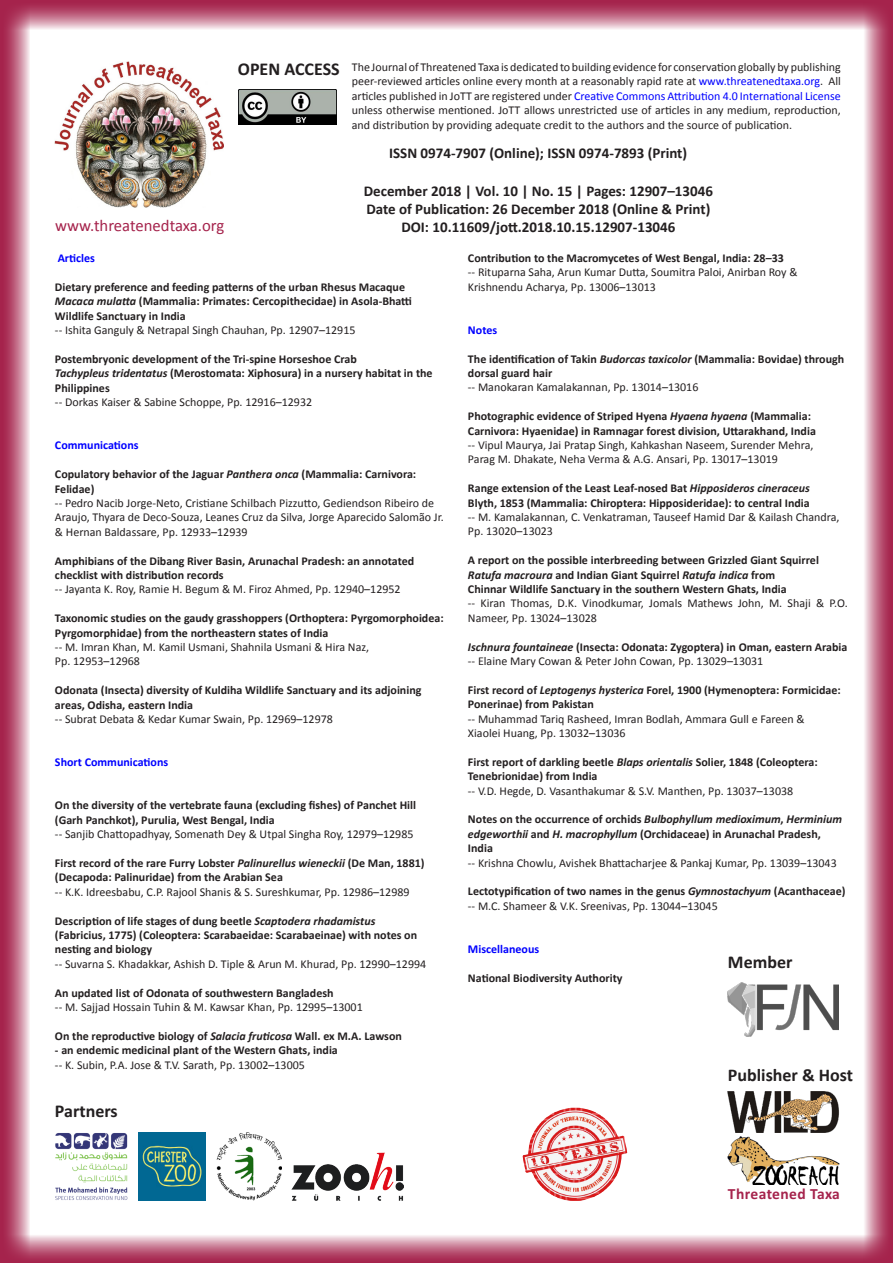
<style>
.page{position:relative;width:893px;height:1263px;background:#fff}
.page>*{position:absolute;margin:0;border:0;box-sizing:border-box;transform-origin:0 0}
.t1{font:18px "Calibri Bold 2";color:#231f20}
.t2{font:700 18px "Calibri";color:#231f20}
.t3{font:16.65px "Calibri";color:#a5234c}
.t4{font:15.6px "Calibri Bold 2";letter-spacing:.02em;color:#a5234c}
.t5{font:700 15px "Calibri";color:#231f20}
.heading_3{font:700 12px/14.4px "Calibri";color:#231f20}
.t6{font:12px/14.4px "Calibri";color:#231f20}
.t7{font:12px/14.4px "Calibri Bold Italic 2";color:#231f20}
.t8{font:700 12px "Calibri";color:#00f}
.t9{font:12px "Calibri Bold 2";color:#00f}
.s1{color:#00f}
.s2{font-style:italic}
.s3{font-family:"Calibri Bold Italic 2";font-weight:400}
.s4{font-family:"Calibri Bold 2";font-weight:400}
.s5{font-family:"Calibri";font-weight:700}
.s6{font-family:"Calibri Bold 2"}
</style>
<div class="page">
<img style="left:55px;top:62px;width:168px;height:145px">
<img style="left:238px;top:90px;width:99px;height:34px">
<svg style="left:30px;top:1234px;width:863px;height:29px;background:#c87992"></svg>
<svg style="left:30px;top:0;width:863px;height:30px;background:#c5728c"></svg>
<svg style="left:1px;top:0;width:29px;height:1263px;background:#c36f89"></svg>
<svg style="left:863px;top:0;width:29px;height:1263px;background:#c77891"></svg>
<img style="left:523px;top:1108px;width:104px;height:93px">
<img style="left:291px;top:1153px;width:113px;height:47px">
<img style="left:55px;top:1133px;width:73px;height:67px">
<img style="left:138px;top:1132px;width:68px;height:68px">
<img style="left:217px;top:1132px;width:65px;height:68px">
<img style="left:728px;top:1092px;width:111px;height:41px">
<img style="left:728px;top:1136px;width:111px;height:48px">
<img style="left:728px;top:982px;width:111px;height:54px">
<p class="t1" style="left:238px;top:58px;width:103px">OPEN ACCESS</p>
<p class="t6" style="left:352px;top:60px;width:490px;text-align:justify">The Journal of Threatened Taxa is dedicated to building evidence for conservation globally by publishing peer-reviewed articles online every month at a reasonably rapid rate at <span class="s1">www.threatenedtaxa.org</span>. All articles published in JoTT are registered under <span class="s1">Creative Commons Attribution 4.0 International License </span>unless otherwise mentioned. JoTT allows unrestricted use of articles in any medium, reproduction, and distribution by providing adequate credit to the authors and the source of publication.</p>
<p class="t5" style="left:389px;top:143px;width:300px">ISSN 0974-7907 (Online); ISSN 0974-7893 (Print)</p>
<p class="t5" style="left:364px;top:182px;width:351px">December 2018 | Vol. 10 | No. 15 | Pages: 12907–13046</p>
<p class="t5" style="left:366px;top:200px;width:345px">Date of Publication: 26 December 2018 (Online &amp; Print)</p>
<p class="t3" style="left:55px;top:215px;width:171px">www.threatenedtaxa.org</p>
<p class="t5" style="left:401px;top:218px;width:276px">DOI: 10.11609/jott.2018.10.15.12907-13046</p>
<p class="t8" style="left:58px;top:250px;width:39px">Articles</p>
<p class="heading_3" style="left:55px;top:280px;width:352px">Dietary preference and feeding patterns of the urban Rhesus Macaque</p>
<p class="heading_3" style="left:55px;top:294px;width:359px"><span class="s2">Macaca mulatta</span> (Mammalia: Primates: Cercopithecidae) in Asola-Bhatti<br>Wildlife Sanctuary in India</p>
<p class="t6" style="left:55px;top:323px;width:302px">-- Ishita Ganguly &amp; Netrapal Singh Chauhan, Pp. 12907–12915</p>
<p class="heading_3" style="left:55px;top:352px;width:303px">Postembryonic development of the Tri-spine Horseshoe Crab</p>
<p class="heading_3" style="left:55px;top:366px;width:379px"><span class="s3">Tachypleus tridentatus</span> (Merostomata: Xiphosura) in a nursery habitat in the<br><span class="s4">Philippines</span></p>
<p class="t6" style="left:55px;top:395px;width:259px">-- Dorkas Kaiser &amp; Sabine Schoppe, Pp. 12916–12932</p>
<p class="t8" style="left:55px;top:438px;width:85px">Communications</p>
<p class="heading_3" style="left:55px;top:467px;width:363px">Copulatory behavior of the Jaguar <span class="s3">Panthera onca</span> (Mammalia: Carnivora:<br>Felidae)</p>
<p class="t6" style="left:55px;top:496px;width:390px">-- Pedro Nacib Jorge-Neto, Cristiane Schilbach Pizzutto, Gediendson Ribeiro de<br>Araujo, Thyara de Deco-Souza, Leanes Cruz da Silva, Jorge Aparecido Salomão Jr. &amp; Hernan Baldassare, Pp. 12933–12939</p>
<p class="heading_3" style="left:55px;top:553px;width:361px">Amphibians of the Dibang River Basin, Arunachal Pradesh: an annotated checklist with distribution records</p>
<p class="t6" style="left:55px;top:582px;width:347px">-- Jayanta K. Roy, Ramie H. Begum &amp; M. Firoz Ahmed, Pp. 12940–12952</p>
<p class="heading_3" style="left:55px;top:611px;width:390px">Taxonomic studies on the gaudy grasshoppers (Orthoptera: Pyrgomorphoidea:<br>Pyrgomorphidae) from the northeastern states of India</p>
<p class="t6" style="left:55px;top:640px;width:316px">-- M. Imran Khan, M. Kamil Usmani, Shahnila Usmani &amp; Hira Naz,</p>
<p class="t6" style="left:55px;top:654px;width:87px">Pp. 12953–12968</p>
<p class="heading_3" style="left:55px;top:683px;width:368px">Odonata (Insecta) diversity of Kuldiha Wildlife Sanctuary and its adjoining areas, Odisha, eastern India</p>
<p class="t6" style="left:55px;top:712px;width:279px">-- Subrat Debata &amp; Kedar Kumar Swain, Pp. 12969–12978</p>
<p class="t8" style="left:55px;top:754px;width:115px">Short Communications</p>
<p class="heading_3" style="left:55px;top:798px;width:363px">On the diversity of the vertebrate fauna (excluding fishes) of Panchet Hill</p>
<p class="heading_3" style="left:55px;top:813px;width:221px">(Garh Panchkot), Purulia, West Bengal, India</p>
<p class="t6" style="left:55px;top:827px;width:360px">-- Sanjib Chattopadhyay, Somenath Dey &amp; Utpal Singha Roy, 12979–12985</p>
<p class="heading_3" style="left:55px;top:856px;width:371px"><span class="s4">First record of the rare Furry Lobster</span> <span class="s3">Palinurellus wieneckii</span> (De Man, 1881) (Decapoda: Palinuridae) from the Arabian Sea</p>
<p class="t6" style="left:55px;top:885px;width:356px">-- K.K. Idreesbabu, C.P. Rajool Shanis &amp; S. Sureshkumar, Pp. 12986–12989</p>
<p class="heading_3" style="left:55px;top:913px;width:322px">Description of life stages of dung beetle <span class="s3">Scaptodera rhadamistus</span></p>
<p class="heading_3" style="left:55px;top:928px;width:364px">(Fabricius, 1775) (Coleoptera: Scarabaeidae: Scarabaeinae) with notes on nesting and biology</p>
<p class="t6" style="left:55px;top:957px;width:373px">-- Suvarna S. Khadakkar, Ashish D. Tiple &amp; Arun M. Khurad, Pp. 12990–12994</p>
<p class="heading_3" style="left:55px;top:985px;width:280px">An updated list of Odonata of southwestern Bangladesh</p>
<p class="t6" style="left:55px;top:1000px;width:309px">-- M. Sajjad Hossain Tuhin &amp; M. Kawsar Khan, Pp. 12995–13001</p>
<p class="heading_3" style="left:55px;top:1029px;width:348px">On the reproductive biology of <span class="s2">Salacia fruticosa</span> Wall. ex M.A. Lawson</p>
<p class="heading_3" style="left:55px;top:1043px;width:284px">- an endemic medicinal plant of the Western Ghats, india</p>
<p class="t6" style="left:55px;top:1057px;width:251px">-- K. Subin, P.A. Jose &amp; T.V. Sarath, Pp. 13002–13005</p>
<p class="t1" style="left:55px;top:1099px;width:64px">Partners</p>
<p class="heading_3" style="left:468px;top:250px;width:317px">Contribution to the Macromycetes of West Bengal, India: 28–33</p>
<p class="t6" style="left:468px;top:265px;width:331px">-- Rituparna Saha, Arun Kumar Dutta, Soumitra Paloi, Anirban Roy &amp;</p>
<p class="t6" style="left:468px;top:279px;width:189px">Krishnendu Acharya, Pp. 13006–13013</p>
<p class="t9" style="left:468px;top:322px;width:31px">Notes</p>
<p class="heading_3" style="left:468px;top:351px;width:378px">The identification of Takin <span class="s3">Budorcas taxicolor</span> (Mammalia: Bovidae) through dorsal guard hair</p>
<p class="t6" style="left:468px;top:380px;width:232px">-- Manokaran Kamalakannan, Pp. 13014–13016</p>
<p class="heading_3" style="left:468px;top:409px;width:349px">Photographic evidence of Striped Hyena <span class="s3">Hyaena hyaena</span> (Mammalia:<br>Carnivora: Hyaenidae) in Ramnagar forest division, Uttarakhand, India</p>
<p class="t6" style="left:468px;top:438px;width:347px">-- Vipul Maurya, Jai Pratap Singh, Kahkashan Naseem, Surender Mehra,</p>
<p class="t6" style="left:468px;top:452px;width:311px">Parag M. Dhakate, Neha Verma &amp; A.G. Ansari, Pp. 13017–13019</p>
<p class="heading_3" style="left:468px;top:481px;width:343px">Range extension of the Least Leaf-nosed Bat <span class="s3">Hipposideros cineraceus</span></p>
<p class="heading_3" style="left:468px;top:495px;width:343px">Blyth, 1853 (Mammalia: Chiroptera: Hipposideridae): to central India</p>
<p class="t6" style="left:468px;top:510px;width:373px">-- M. Kamalakannan, C. Venkatraman, Tauseef Hamid Dar &amp; Kailash Chandra,</p>
<p class="t6" style="left:468px;top:524px;width:87px">Pp. 13020–13023</p>
<p class="heading_3" style="left:468px;top:553px;width:352px">A report on the possible interbreeding between Grizzled Giant Squirrel</p>
<p class="t7" style="left:468px;top:567px;width:309px">Ratufa macroura <span class="s5">and Indian Giant Squirrel</span> Ratufa indica <span class="s6">from</span></p>
<p class="heading_3" style="left:468px;top:582px;width:320px">Chinnar Wildlife Sanctuary in the southern Western Ghats, India</p>
<p class="t6" style="left:468px;top:596px;width:381px">-- Kiran Thomas, D.K. Vinodkumar, Jomals Mathews John, M. Shaji &amp; P.O.<br>Nameer, Pp. 13024–13028</p>
<p class="heading_3" style="left:468px;top:639px;width:381px"><span class="s3">Ischnura fountaineae</span> (Insecta: Odonata: Zygoptera) in Oman, eastern Arabia</p>
<p class="t6" style="left:468px;top:654px;width:297px">-- Elaine Mary Cowan &amp; Peter John Cowan, Pp. 13029–13031</p>
<p class="heading_3" style="left:468px;top:682px;width:374px"><span class="s4">First record of</span> <span class="s3">Leptogenys hysterica</span> Forel, 1900 (Hymenoptera: Formicidae:<br>Ponerinae) from Pakistan</p>
<p class="t6" style="left:468px;top:711px;width:338px">-- Muhammad Tariq Rasheed, Imran Bodlah, Ammara Gull e Fareen &amp;</p>
<p class="t6" style="left:468px;top:726px;width:159px">Xiaolei Huang, Pp. 13032–13036</p>
<p class="heading_3" style="left:468px;top:754px;width:351px">First report of darkling beetle <span class="s3">Blaps orientalis</span> Solier, 1848 (Coleoptera:<br>Tenebrionidae) from India</p>
<p class="t6" style="left:468px;top:783px;width:327px">-- V.D. Hegde, D. Vasanthakumar &amp; S.V. Manthen, Pp. 13037–13038</p>
<p class="t7" style="left:468px;top:812px;width:375px"><span class="s6">Notes on the occurrence of orchids</span> Bulbophyllum medioximum<span class="s5">,</span> Herminium edgeworthii <span class="s6">and</span> H. macrophyllum <span class="s5">(Orchidaceae) in Arunachal Pradesh,<br>India</span></p>
<p class="t6" style="left:468px;top:855px;width:370px">-- Krishna Chowlu, Avishek Bhattacharjee &amp; Pankaj Kumar, Pp. 13039–13043</p>
<p class="heading_3" style="left:468px;top:884px;width:379px">Lectotypification of two names in the genus <span class="s3">Gymnostachyum</span> (Acanthaceae)</p>
<p class="t6" style="left:468px;top:899px;width:251px">-- M.C. Shameer &amp; V.K. Sreenivas, Pp. 13044–13045</p>
<p class="t9" style="left:468px;top:941px;width:73px">Miscellaneous</p>
<p class="heading_3" style="left:468px;top:970px;width:156px">National Biodiversity Authority</p>
<p class="t1" style="left:728px;top:950px;width:66px">Member</p>
<p class="t2" style="left:728px;top:1063px;width:127px">Publisher &amp; Host</p>
<p class="t4" style="left:728px;top:1184px;width:114px">Threatened Taxa</p>
</div>
